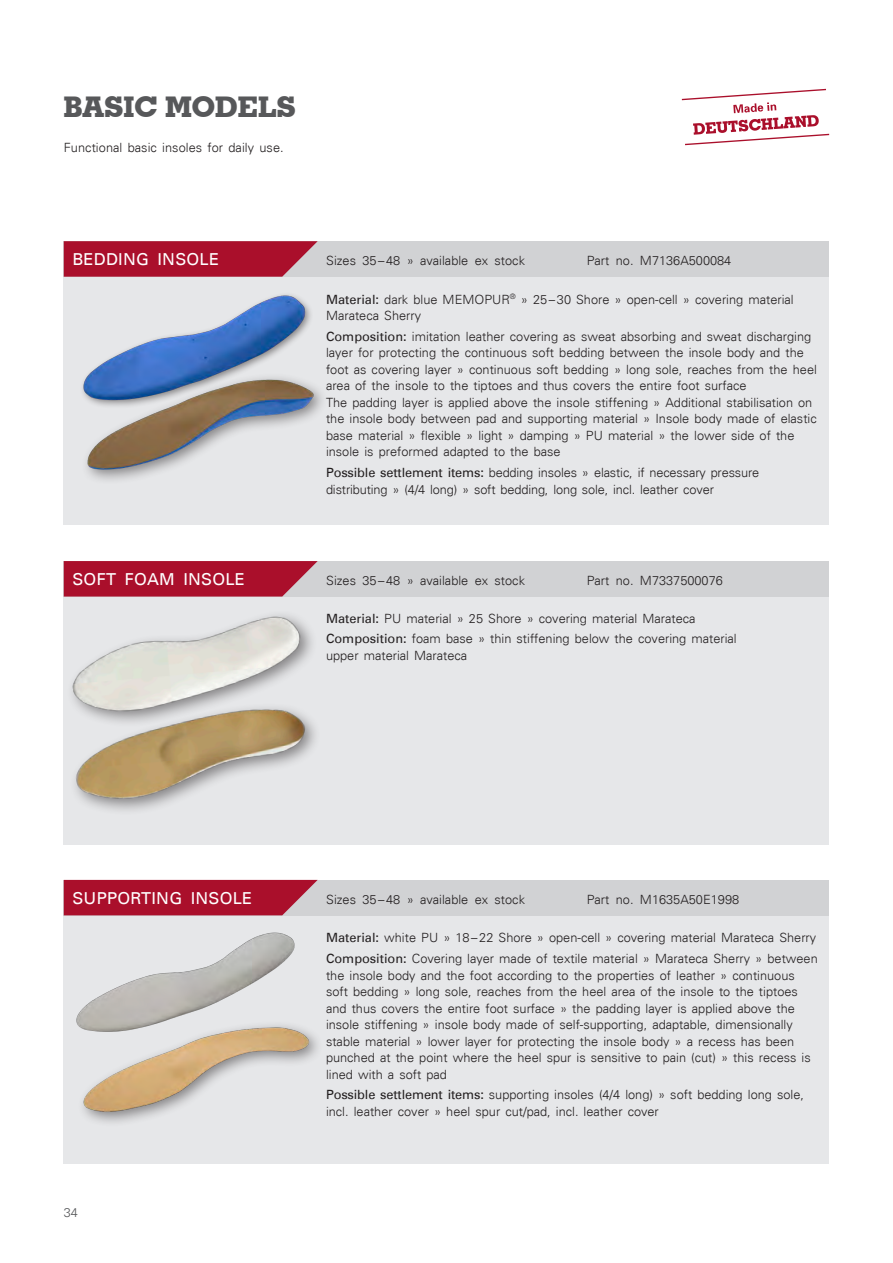
<style>
.page{position:relative;width:893px;height:1263px;background:#fff}
.page>*{position:absolute;margin:0;border:0;box-sizing:border-box;transform-origin:0 0}
.t1{font:700 28.5px "Geometric Slab 703 BT Xtra";color:#57585a}
.t2{font:16.5px "Univers";letter-spacing:.015em;color:#fff}
.t3{font:300 12.75px/16.5px "Univers";color:#231f20}
.t4{font:300 12.75px "Univers";color:#57585a}
.s1{font-weight:400}
</style>
<div class="page">
<div style="left:64px;top:596px;width:765px;height:249px;background:#e6e7e9"></div>
<div style="left:64px;top:561px;width:765px;height:35px;background:#d1d2d4"></div>
<img style="left:63px;top:514px;width:347px;height:294px">
<div style="left:64px;top:915px;width:765px;height:249px;background:#e6e7e9"></div>
<div style="left:64px;top:880px;width:765px;height:35px;background:#d1d2d4"></div>
<svg style="left:64px;top:880px;width:254px;height:35px;background:#ac1c36"></svg>
<div style="left:77px;top:1021px;width:247px;height:106px;background:#231f20;opacity:.5"></div>
<img style="left:77px;top:1021px;width:238px;height:96px">
<img style="left:76px;top:932px;width:225px;height:111px">
<div style="left:64px;top:277px;width:765px;height:248px;background:#e6e7e9"></div>
<div style="left:64px;top:241px;width:765px;height:36px;background:#d1d2d4"></div>
<svg style="left:64px;top:241px;width:254px;height:36px;background:#ad1f38"></svg>
<img style="left:90px;top:294px;width:220px;height:79px">
<img style="left:82px;top:373px;width:237px;height:105px">
<svg style="left:681px;top:88px;width:149px;height:58px"></svg>
<h1 class="t1" style="left:64px;top:90px;width:234px">BASIC MODELS</h1>
<p class="t3" style="left:64px;top:139px;width:221px">Functional basic insoles for daily use.</p>
<p class="t2" style="left:72px;top:249px;width:148px">BEDDING INSOLE</p>
<p class="t3" style="left:326px;top:252px;width:200px">Sizes 35–48 » available ex stock</p>
<p class="t3" style="left:587px;top:252px;width:146px">Part no. M7136A500084</p>
<p class="t3" style="left:326px;top:290px;width:469px"><span class="s1">Material:</span> dark blue MEMOPUR<sup>®</sup> » 25–30 Shore » open-cell » covering material<br>Marateca Sherry</p>
<p class="t3" style="left:326px;top:328px;width:492px"><span class="s1">Composition:</span> imitation leather covering as sweat absorbing and sweat discharging layer for protecting the continuous soft bedding between the insole body and the foot as covering layer » continuous soft bedding » long sole, reaches from the heel area of the insole to the tiptoes and thus covers the entire foot surface<br>The padding layer is applied above the insole stiffening » Additional stabilisation on the insole body between pad and supporting material » Insole body made of elastic base material » flexible » light » damping » PU material » the lower side of the insole is preformed adapted to the base</p>
<p class="t3" style="left:326px;top:464px;width:435px"><span class="s1">Possible settlement items:</span> bedding insoles » elastic, if necessary pressure distributing » (4/4 long) » soft bedding, long sole, incl. leather cover</p>
<p class="t2" style="left:72px;top:569px;width:174px">SOFT FOAM INSOLE</p>
<p class="t3" style="left:326px;top:572px;width:200px">Sizes 35–48 » available ex stock</p>
<p class="t3" style="left:587px;top:572px;width:138px">Part no. M7337500076</p>
<p class="t3" style="left:326px;top:607px;width:412px;line-height:20.7px"><span class="s1">Material:</span> PU material » 25 Shore » covering material Marateca<br><span class="s1">Composition:</span> foam base » thin stiffening below the covering material</p>
<p class="t3" style="left:326px;top:647px;width:143px">upper material Marateca</p>
<p class="t2" style="left:72px;top:887px;width:181px">SUPPORTING INSOLE</p>
<p class="t3" style="left:326px;top:890px;width:200px">Sizes 35–48 » available ex stock</p>
<p class="t3" style="left:587px;top:890px;width:154px">Part no. M1635A50E1998</p>
<p class="t4" style="left:64px;top:1205px;width:16px">34</p>
<p class="t3" style="left:326px;top:927px;width:493px;line-height:20.7px"><span class="s1">Material:</span> white PU » 18–22 Shore » open-cell » covering material Marateca Sherry<br><span class="s1">Composition:</span> Covering layer made of textile material » Marateca Sherry » between</p>
<p class="t3" style="left:326px;top:966px;width:486px">the insole body and the foot according to the properties of leather » continuous soft bedding » long sole, reaches from the heel area of the insole to the tiptoes and thus covers the entire foot surface » the padding layer is applied above the insole stiffening » insole body made of self-supporting, adaptable, dimensionally stable material » lower layer for protecting the insole body » a recess has been punched at the point where the heel spur is sensitive to pain (cut) » this recess is lined with a soft pad</p>
<p class="t3" style="left:326px;top:1086px;width:479px"><span class="s1">Possible settlement items:</span> supporting insoles (4/4 long) » soft bedding long sole, incl. leather cover » heel spur cut/pad, incl. leather cover</p>
</div>
